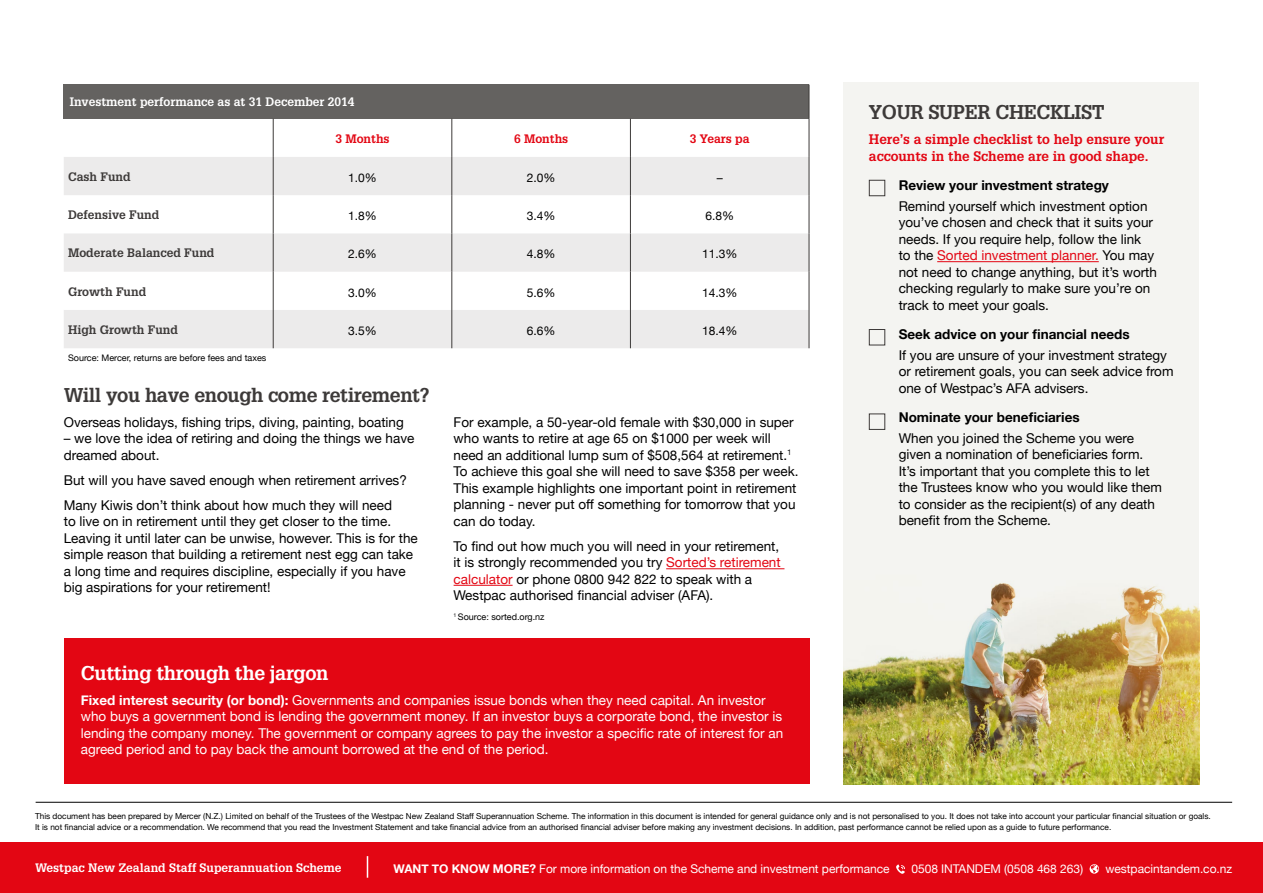
<style>
.page{position:relative;width:1263px;height:893px;background:#fff}
.page>*{position:absolute;margin:0;border:0;box-sizing:border-box;transform-origin:0 0}
.t1{font:700 19.5px "Glypha";letter-spacing:-.02em;color:#3d3a39}
.t2{font:700 19.5px "Glypha";letter-spacing:-.02em;color:#fff}
.t3{font:13.5px/16.5px "Helvetica Neue";color:#000}
.t4{font:13.5px/16.5px "Helvetica Neue";color:#fff}
.t5{font:700 13.5px "Helvetica Neue";color:#000}
.t6{font:700 13.5px/16.5px "Glypha";color:#e30613}
.t7{font:12px "Helvetica Neue";letter-spacing:-.005em;color:#fff}
.t8{font:700 12px "Glypha";color:#fff}
.t9{font:700 12px "Glypha";color:#3d3a39}
.t10{font:12px "Helvetica Neue";color:#000}
.t11{font:700 12px "Glypha";color:#e30613}
.t12{font:9px "Helvetica Neue";color:#000}
.t13{font:8.25px/10.5px "Helvetica Neue";color:#000}
.s1{color:#e30613}
.s2{font-weight:700}
</style>
<div class="page">
<hr style="left:36px;top:802px;width:1196px;height:1px;background:#000">
<div style="left:64px;top:639px;width:745px;height:145px;background:#e30613"></div>
<div style="left:64px;top:85px;width:745px;height:34px;background:#646260"></div>
<svg style="left:64px;top:157px;width:745px;height:191px;fill:#ecebeb"></svg>
<hr style="left:809px;top:85px;width:1px;height:34px;background:#3d3a39">
<hr style="left:273px;top:119px;width:1px;height:38px;background:#3d3a39">
<hr style="left:452px;top:119px;width:1px;height:38px;background:#3d3a39">
<hr style="left:630px;top:119px;width:1px;height:38px;background:#3d3a39">
<hr style="left:809px;top:119px;width:1px;height:38px;background:#3d3a39">
<hr style="left:273px;top:157px;width:1px;height:38px;background:#3d3a39">
<hr style="left:452px;top:157px;width:1px;height:38px;background:#3d3a39">
<hr style="left:630px;top:157px;width:1px;height:38px;background:#3d3a39">
<hr style="left:809px;top:157px;width:1px;height:38px;background:#3d3a39">
<hr style="left:273px;top:195px;width:1px;height:38px;background:#3d3a39">
<hr style="left:452px;top:195px;width:1px;height:38px;background:#3d3a39">
<hr style="left:273px;top:233px;width:1px;height:39px;background:#3d3a39">
<hr style="left:452px;top:233px;width:1px;height:39px;background:#3d3a39">
<hr style="left:273px;top:272px;width:1px;height:38px;background:#3d3a39">
<hr style="left:452px;top:272px;width:1px;height:38px;background:#3d3a39">
<hr style="left:273px;top:310px;width:1px;height:38px;background:#3d3a39">
<hr style="left:630px;top:195px;width:1px;height:38px;background:#3d3a39">
<hr style="left:809px;top:195px;width:1px;height:38px;background:#3d3a39">
<hr style="left:630px;top:233px;width:1px;height:39px;background:#3d3a39">
<hr style="left:809px;top:233px;width:1px;height:39px;background:#3d3a39">
<hr style="left:630px;top:272px;width:1px;height:38px;background:#3d3a39">
<hr style="left:809px;top:272px;width:1px;height:38px;background:#3d3a39">
<hr style="left:452px;top:310px;width:1px;height:38px;background:#3d3a39">
<hr style="left:630px;top:310px;width:1px;height:38px;background:#3d3a39">
<hr style="left:809px;top:310px;width:1px;height:38px;background:#3d3a39">
<div style="left:843px;top:83px;width:356px;height:695px;background:#f4f4f1"></div>
<hr style="left:937px;top:261px;width:162px;height:1px;background:#e30613">
<div style="left:869px;top:180px;width:16px;height:16px;border:1px solid #3d3a39"></div>
<div style="left:869px;top:329px;width:16px;height:16px;border:1px solid #3d3a39"></div>
<div style="left:869px;top:414px;width:16px;height:16px;border:1px solid #3d3a39"></div>
<hr style="left:666px;top:568px;width:118px;height:1px;background:#e30613">
<hr style="left:454px;top:585px;width:59px;height:1px;background:#e30613">
<img style="left:843px;top:583px;width:356px;height:201px">
<div style="left:0;top:842px;width:1263px;height:51px;background:#e30613"></div>
<svg style="left:896px;top:864px;width:9px;height:10px"></svg>
<svg style="left:1089px;top:864px;width:10px;height:10px"></svg>
<svg style="left:367px;top:856px;width:1px;height:22px"></svg>
<p class="t8" style="left:70px;top:95px;width:286px">Investment performance as at 31 December 2014</p>
<p class="t11" style="left:335px;top:131px;width:56px">3 Months</p>
<p class="t11" style="left:514px;top:131px;width:56px">6 Months</p>
<p class="t11" style="left:690px;top:131px;width:61px">3 Years pa</p>
<p class="t9" style="left:68px;top:169px;width:64px">Cash Fund</p>
<p class="t10" style="left:348px;top:167px;width:30px">1.0%</p>
<p class="t10" style="left:527px;top:167px;width:30px">2.0%</p>
<p class="t10" style="left:717px;top:167px;width:7px">–</p>
<p class="t9" style="left:68px;top:207px;width:93px">Defensive Fund</p>
<p class="t10" style="left:348px;top:205px;width:30px">1.8%</p>
<p class="t10" style="left:527px;top:205px;width:30px">3.4%</p>
<p class="t10" style="left:705px;top:205px;width:30px">6.8%</p>
<p class="t9" style="left:68px;top:246px;width:148px">Moderate Balanced Fund</p>
<p class="t10" style="left:348px;top:244px;width:30px">2.6%</p>
<p class="t10" style="left:527px;top:244px;width:30px">4.8%</p>
<p class="t10" style="left:702px;top:244px;width:37px">11.3%</p>
<p class="t9" style="left:68px;top:284px;width:80px">Growth Fund</p>
<p class="t10" style="left:348px;top:282px;width:30px">3.0%</p>
<p class="t10" style="left:527px;top:282px;width:30px">5.6%</p>
<p class="t10" style="left:702px;top:282px;width:37px">14.3%</p>
<p class="t9" style="left:68px;top:322px;width:112px">High Growth Fund</p>
<p class="t10" style="left:348px;top:320px;width:30px">3.5%</p>
<p class="t10" style="left:527px;top:320px;width:30px">6.6%</p>
<p class="t10" style="left:702px;top:320px;width:37px">18.4%</p>
<p class="t12" style="left:68px;top:350px;width:200px">Source: Mercer, returns are before fees and taxes</p>
<h1 class="t1" style="left:64px;top:383px;width:367px">Will you have enough come retirement?</h1>
<p class="t3" style="left:64px;top:413px;width:342px">Overseas holidays, fishing trips, diving, painting, boating</p>
<p class="t3" style="left:64px;top:429px;width:352px">– we love the idea of retiring and doing the things we have dreamed about.</p>
<p class="t3" style="left:64px;top:467px;width:345px;line-height:25px">But will you have saved enough when retirement arrives?<br>Many Kiwis don’t think about how much they will need</p>
<p class="t3" style="left:64px;top:512px;width:356px">to live on in retirement until they get closer to the time.<br>Leaving it until later can be unwise, however. This is for the simple reason that building a retirement nest egg can take a long time and requires discipline, especially if you have big aspirations for your retirement!</p>
<p class="t3" style="left:454px;top:413px;width:346px">For example, a 50-year-old female with $30,000 in super who wants to retire at age 65 on $1000 per week will need an additional lump sum of $508,564 at retirement.<sup>1<br></sup>To achieve this goal she will need to save $358 per week.<br>This example highlights one important point in retirement planning - never put off something for tomorrow that you can do today.</p>
<p class="t3" style="left:454px;top:537px;width:329px">To find out how much you will need in your retirement, it is strongly recommended you try <span class="s1">Sorted’s retirement calculator</span> or phone 0800 942 822 to speak with a Westpac authorised financial adviser (AFA).</p>
<p class="t12" style="left:454px;top:609px;width:92px"><sup>1</sup> Source: sorted.org.nz</p>
<h1 class="t2" style="left:81px;top:661px;width:249px">Cutting through the jargon</h1>
<p class="t4" style="left:81px;top:691px;width:704px"><span class="s2">Fixed interest security (or bond):</span> Governments and companies issue bonds when they need capital. An investor who buys a government bond is lending the government money. If an investor buys a corporate bond, the investor is lending the company money. The government or company agrees to pay the investor a specific rate of interest for an agreed period and to pay back the amount borrowed at the end of the period.</p>
<h1 class="t1" style="left:869px;top:100px;width:237px">YOUR SUPER CHECKLIST</h1>
<p class="t6" style="left:869px;top:131px;width:297px">Here’s a simple checklist to help ensure your accounts in the Scheme are in good shape.</p>
<p class="t5" style="left:899px;top:173px;width:212px">Review your investment strategy</p>
<p class="t3" style="left:899px;top:197px;width:260px">Remind yourself which investment option you’ve chosen and check that it suits your needs. If you require help, follow the link<br>to the <span class="s1">Sorted investment planner.</span> You may not need to change anything, but it’s worth checking regularly to make sure you’re on track to meet your goals.</p>
<p class="t5" style="left:899px;top:322px;width:233px">Seek advice on your financial needs</p>
<p class="t3" style="left:899px;top:346px;width:276px">If you are unsure of your investment strategy or retirement goals, you can seek advice from one of Westpac’s AFA advisers.</p>
<p class="t5" style="left:899px;top:405px;width:182px">Nominate your beneficiaries</p>
<p class="t3" style="left:899px;top:429px;width:265px">When you joined the Scheme you were given a nomination of beneficiaries form.<br>It’s important that you complete this to let the Trustees know who you would like them to consider as the recipient(s) of any death benefit from the Scheme.</p>
<p class="t13" style="left:35px;top:810px;width:1177px">This document has been prepared by Mercer (N.Z.) Limited on behalf of the Trustees of the Westpac New Zealand Staff Superannuation Scheme. The information in this document is intended for general guidance only and is not personalised to you. It does not take into account your particular financial situation or goals.<br>It is not financial advice or a recommendation. We recommend that you read the Investment Statement and take financial advice from an authorised financial adviser before making any investment decisions. In addition, past performance cannot be relied upon as a guide to future performance.</p>
<p class="t8" style="left:35px;top:860px;width:308px">Westpac New Zealand Staff Superannuation Scheme</p>
<p class="t7" style="left:393px;top:858px;width:498px"><span class="s2">WANT TO KNOW MORE?</span> For more information on the Scheme and investment performance</p>
<p class="t7" style="left:911px;top:858px;width:173px">0508 INTANDEM (0508 468 263)</p>
<p class="t7" style="left:1105px;top:858px;width:128px">westpacintandem.co.nz</p>
</div>
